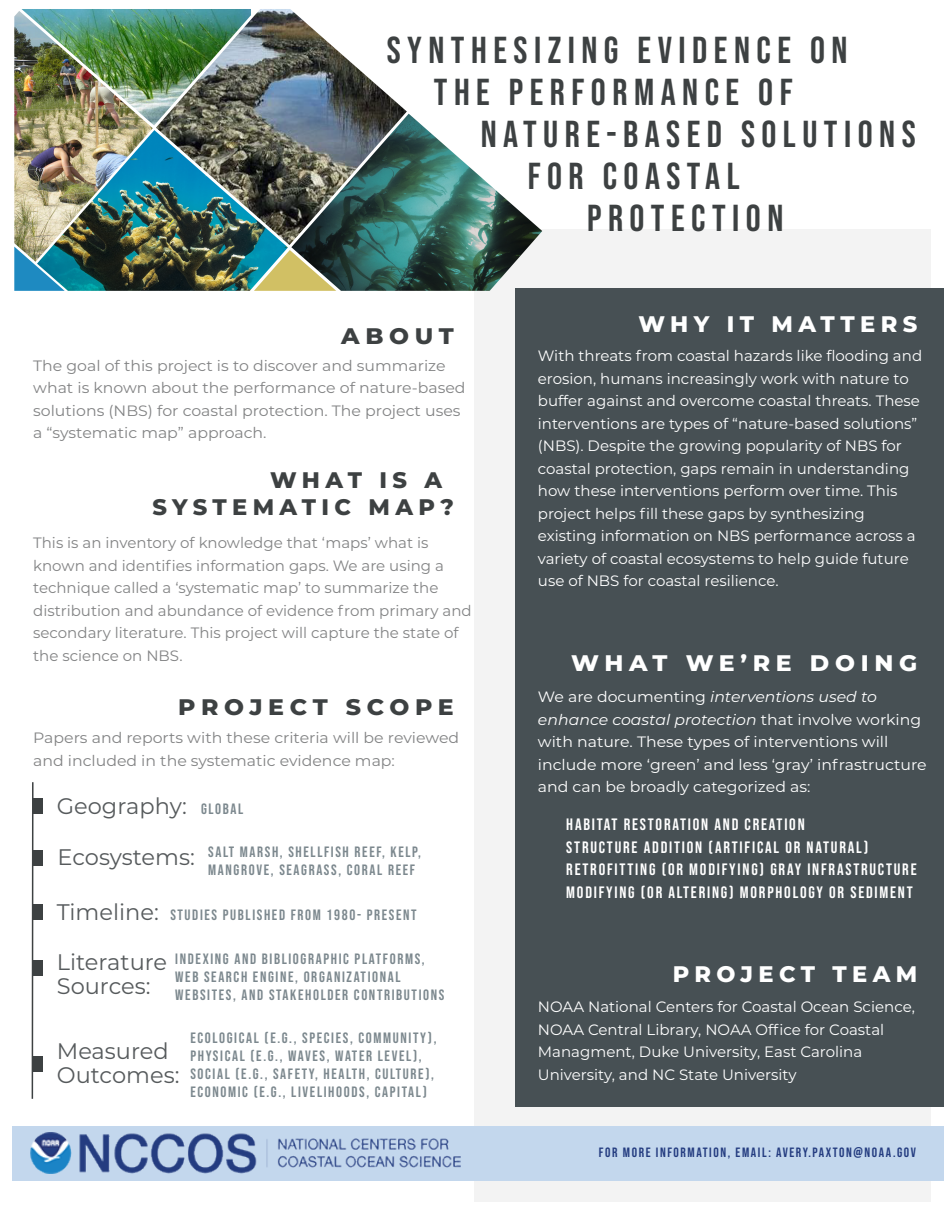
<style>
.page{position:relative;width:944px;height:1214px;background:#fff}
.page>*{position:absolute;margin:0;border:0;box-sizing:border-box;transform-origin:0 0}
.t1{font:37.5px/42px "Bebas Neue";letter-spacing:.175em;color:#3d4142;text-align:center}
.t2{font:22.5px/24px "Montserrat";color:#565a5c}
.t3{font:800 22.5px "Montserrat";letter-spacing:.24em;color:#fff}
.t4{font:800 22.5px/27px "Montserrat";letter-spacing:.24em;color:#3d4142}
.t5{font:800 22.5px "Montserrat";letter-spacing:.24em;color:#3d4142;scale:1.05 1}
.t6{font:800 22.5px "Montserrat";letter-spacing:.24em;color:#fff;scale:1.05 1}
.t7{font:16.5px/22.5px "Bebas Neue";letter-spacing:.11em;color:#fff}
.t8{font:15px/22.5px "Montserrat";color:#fff}
.t9{font:15px/18px "Bebas Neue";letter-spacing:.11em;color:#7c888e}
.t10{font:15px/22.5px "Montserrat";color:#828384}
.t11{font:15px/22.5px "Montserrat";color:#828384;scale:1.05 1}
.t12{font:15px/22.5px "Montserrat";color:#fff;scale:1.05 1}
.t13{font:13.5px "Bebas Neue";letter-spacing:.115em;color:#243c80}
.s1{font-family:"Bebas Neue";font-size:15px;color:#7c888e}
.s2{font-family:"Montserrat";font-size:22.5px;color:#565a5c}
.s3{font-style:italic}
</style>
<div class="page">
<div style="left:474px;top:229px;width:457px;height:972px;background:#f3f3f3"></div>
<div style="left:13px;top:1125px;width:931px;height:55px;background:#c3d7ed"></div>
<div style="left:515px;top:288px;width:429px;height:819px;background:#475054"></div>
<img style="left:30px;top:1132px;width:431px;height:41px">
<hr style="left:32px;top:782px;width:2px;height:316px;background:#3d4142">
<div style="left:32px;top:798px;width:11px;height:16px;background:#3d4142"></div>
<div style="left:32px;top:850px;width:11px;height:16px;background:#3d4142"></div>
<div style="left:32px;top:904px;width:11px;height:16px;background:#3d4142"></div>
<div style="left:32px;top:960px;width:11px;height:16px;background:#3d4142"></div>
<div style="left:32px;top:1056px;width:11px;height:16px;background:#3d4142"></div>
<img style="left:22px;top:9px;width:134px;height:116px">
<img style="left:65px;top:130px;width:223px;height:161px">
<img style="left:14px;top:11px;width:139px;height:251px">
<img style="left:291px;top:114px;width:251px;height:177px">
<svg style="left:254px;top:250px;width:82px;height:41px;background:#889a72"></svg>
<img style="left:156px;top:9px;width:251px;height:236px">
<svg style="left:14px;top:247px;width:51px;height:44px;background:#3691b0"></svg>
<h1 class="t1" style="left:387px;top:28px;width:462px">SYNTHESIZING EVIDENCE ON<br>THE PERFORMANCE OF</h1>
<h1 class="t1" style="left:481px;top:112px;width:436px">NATURE-BASED SOLUTIONS</h1>
<h1 class="t1" style="left:527px;top:154px;width:213px">FOR COASTAL</h1>
<h1 class="t1" style="left:587px;top:196px;width:198px">PROTECTION</h1>
<h2 class="t5" style="left:341px;top:320px;width:109px">ABOUT</h2>
<p class="t11" style="left:33px;top:354px;width:413px">The goal of this project is to discover and summarize what is known about the performance of nature-based solutions (NBS) for coastal protection. The project uses a “systematic map” approach.</p>
<h2 class="t4" style="left:152px;top:465px;width:303px;text-indent:118px">WHAT IS A<br>SYSTEMATIC MAP?</h2>
<p class="t10" style="left:33px;top:531px;width:440px">This is an inventory of knowledge that ‘maps’ what is known and identifies information gaps. We are using a technique called a ‘systematic map’ to summarize the distribution and abundance of evidence from primary and secondary literature. This project will capture the state of the science on NBS.</p>
<h2 class="t5" style="left:178px;top:691px;width:264px">PROJECT SCOPE</h2>
<p class="t11" style="left:33px;top:726px;width:407px">Papers and reports with these criteria will be reviewed and included in the systematic evidence map:</p>
<h2 class="t2" style="left:57px;top:793px;width:188px">Geography: <span class="s1">GLOBAL</span></h2>
<h2 class="t2" style="left:58px;top:844px;width:139px">Ecosystems:</h2>
<p class="t9" style="left:208px;top:842px;width:214px">SALT MARSH, SHELLFISH REEF, KELP,<br>MANGROVE, SEAGRASS, CORAL REEF</p>
<p class="t9" style="left:57px;top:906px;width:361px"><span class="s2">Timeline:</span> STUDIES PUBLISHED FROM 1980- PRESENT</p>
<p class="t9" style="left:175px;top:949px;width:270px">INDEXING AND BIBLIOGRAPHIC PLATFORMS,<br>WEB SEARCH ENGINE, ORGANIZATIONAL<br>WEBSITES, AND STAKEHOLDER CONTRIBUTIONS</p>
<h2 class="t2" style="left:57px;top:949px;width:112px">Literature<br>Sources:</h2>
<h2 class="t2" style="left:57px;top:1038px;width:124px">Measured<br>Outcomes:</h2>
<p class="t9" style="left:190px;top:1028px;width:248px">ECOLOGICAL (E.G., SPECIES, COMMUNITY), PHYSICAL (E.G., WAVES, WATER LEVEL), SOCIAL (E.G., SAFETY, HEALTH, CULTURE), ECONOMIC (E.G., LIVELIHOODS, CAPITAL)</p>
<h2 class="t3" style="left:638px;top:307px;width:280px">WHY IT MATTERS</h2>
<p class="t8" style="left:538px;top:344px;width:386px">With threats from coastal hazards like flooding and erosion, humans increasingly work with nature to buffer against and overcome coastal threats. These interventions are types of “nature-based solutions” (NBS). Despite the growing popularity of NBS for coastal protection, gaps remain in understanding how these interventions perform over time. This project helps fill these gaps by synthesizing existing information on NBS performance across a variety of coastal ecosystems to help guide future use of NBS for coastal resilience.</p>
<h2 class="t6" style="left:571px;top:647px;width:331px">WHAT WE’RE DOING</h2>
<p class="t12" style="left:538px;top:685px;width:372px">We are documenting <span class="s3">interventions used to enhance coastal protection</span> that involve working with nature. These types of interventions will include more ‘green’ and less ‘gray’ infrastructure and can be broadly categorized as:</p>
<p class="t7" style="left:566px;top:813px;width:352px">HABITAT RESTORATION AND CREATION<br>STRUCTURE ADDITION (ARTIFICAL OR NATURAL)<br>RETROFITTING (OR MODIFYING) GRAY INFRASTRUCTURE MODIFYING (OR ALTERING) MORPHOLOGY OR SEDIMENT</p>
<h2 class="t3" style="left:672px;top:957px;width:246px">PROJECT TEAM</h2>
<p class="t8" style="left:538px;top:995px;width:378px">NOAA National Centers for Coastal Ocean Science, NOAA Central Library, NOAA Office for Coastal Managment, Duke University, East Carolina University, and NC State University</p>
<p class="t13" style="left:599px;top:1144px;width:318px">FOR MORE INFORMATION, EMAIL: AVERY.PAXTON@NOAA.GOV</p>
</div>
